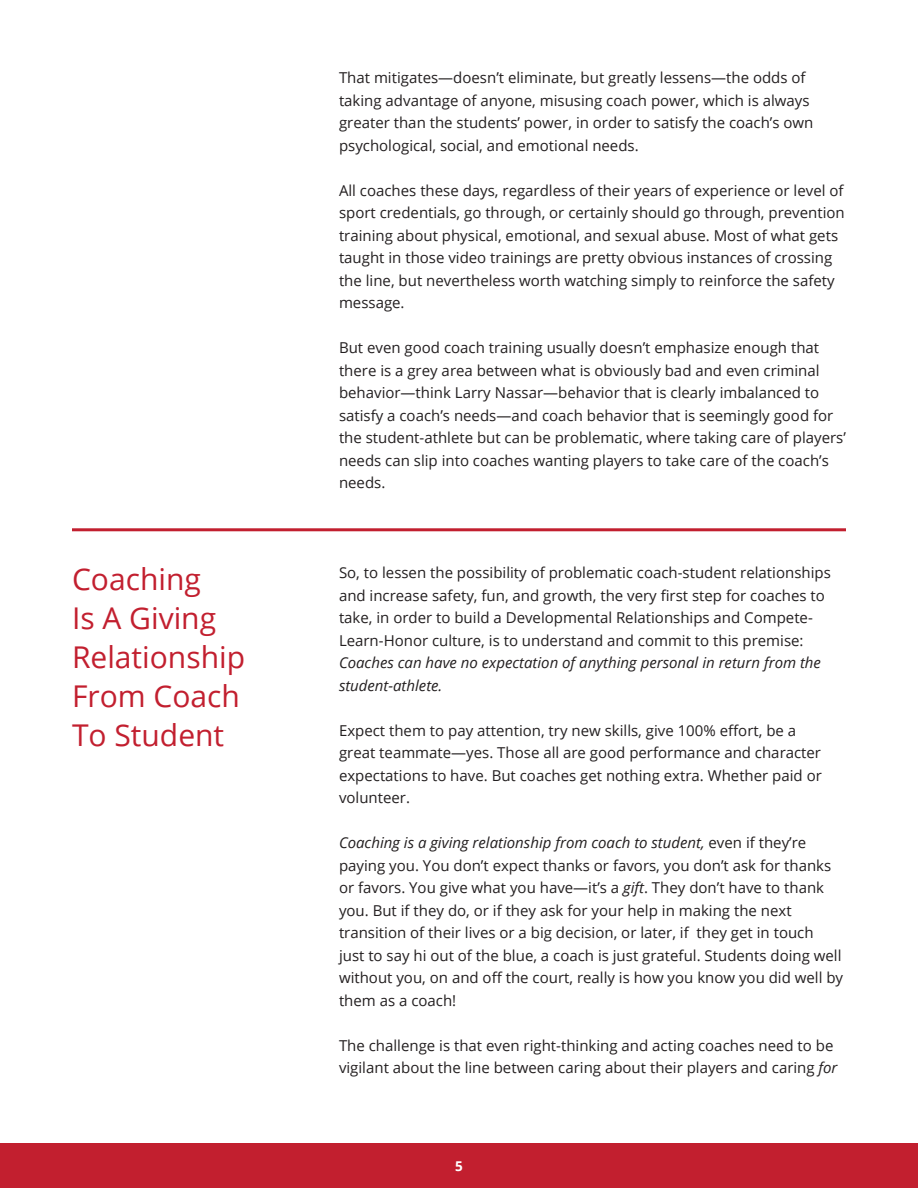
<style>
.page{position:relative;width:918px;height:1188px;background:#fff}
.page>*{position:absolute;margin:0;border:0;box-sizing:border-box;transform-origin:0 0}
.subhed_1{font:30px/39px "Open Sans";color:#c21f2f}
.body{font:15px/22.5px "Open Sans";color:#231f20}
.t1{font:700 13.5px "Open Sans";color:#fff}
.s1{font-style:italic}
</style>
<div class="page">
<div style="left:0;top:1143px;width:918px;height:45px;background:#c21f2f"></div>
<hr style="left:72px;top:528px;width:774px;height:3px;background:#c21f2f">
<p class="subhed_1" style="left:72px;top:559px;width:175px">Coaching<br>Is A Giving<br>Relationship<br>From Coach<br>To Student</p>
<p class="body" style="left:339px;top:66px;width:476px">That mitigates—doesn’t eliminate, but greatly lessens—the odds of taking advantage of anyone, misusing coach power, which is always greater than the students’ power, in order to satisfy the coach’s own psychological, social, and emotional needs.</p>
<p class="body" style="left:339px;top:179px;width:507px">All coaches these days, regardless of their years of experience or level of sport credentials, go through, or certainly should go through, prevention training about physical, emotional, and sexual abuse. Most of what gets taught in those video trainings are pretty obvious instances of crossing the line, but nevertheless worth watching simply to reinforce the safety message.</p>
<p class="body" style="left:339px;top:336px;width:509px">But even good coach training usually doesn’t emphasize enough that there is a grey area between what is obviously bad and even criminal behavior—think Larry Nassar—behavior that is clearly imbalanced to satisfy a coach’s needs—and coach behavior that is seemingly good for the student-athlete but can be problematic, where taking care of players’ needs can slip into coaches wanting players to take care of the coach’s needs.</p>
<p class="body" style="left:339px;top:561px;width:493px">So, to lessen the possibility of problematic coach-student relationships and increase safety, fun, and growth, the very first step for coaches to take, in order to build a Developmental Relationships and Compete-Learn-Honor culture, is to understand and commit to this premise:<br><span class="s1">Coaches can have no expectation of anything personal in return from the student-athlete.</span></p>
<p class="body" style="left:339px;top:719px;width:484px">Expect them to pay attention, try new skills, give 100% effort, be a great teammate—yes. Those all are good performance and character expectations to have. But coaches get nothing extra. Whether paid or volunteer.</p>
<p class="body" style="left:339px;top:831px;width:506px"><span class="s1">Coaching is a giving relationship from coach to student,</span> even if they’re paying you. You don’t expect thanks or favors, you don’t ask for thanks or favors. You give what you have—it’s a <span class="s1">gift</span>. They don’t have to thank you. But if they do, or if they ask for your help in making the next transition of their lives or a big decision, or later, if they get in touch<br>just to say hi out of the blue, a coach is just grateful. Students doing well without you, on and off the court, really is how you know you did well by them as a coach!</p>
<p class="body" style="left:339px;top:1034px;width:500px">The challenge is that even right-thinking and acting coaches need to be vigilant about the line between caring about their players and caring <span class="s1">for</span></p>
<p class="t1" style="left:455px;top:1156px;width:9px">5</p>
</div>
